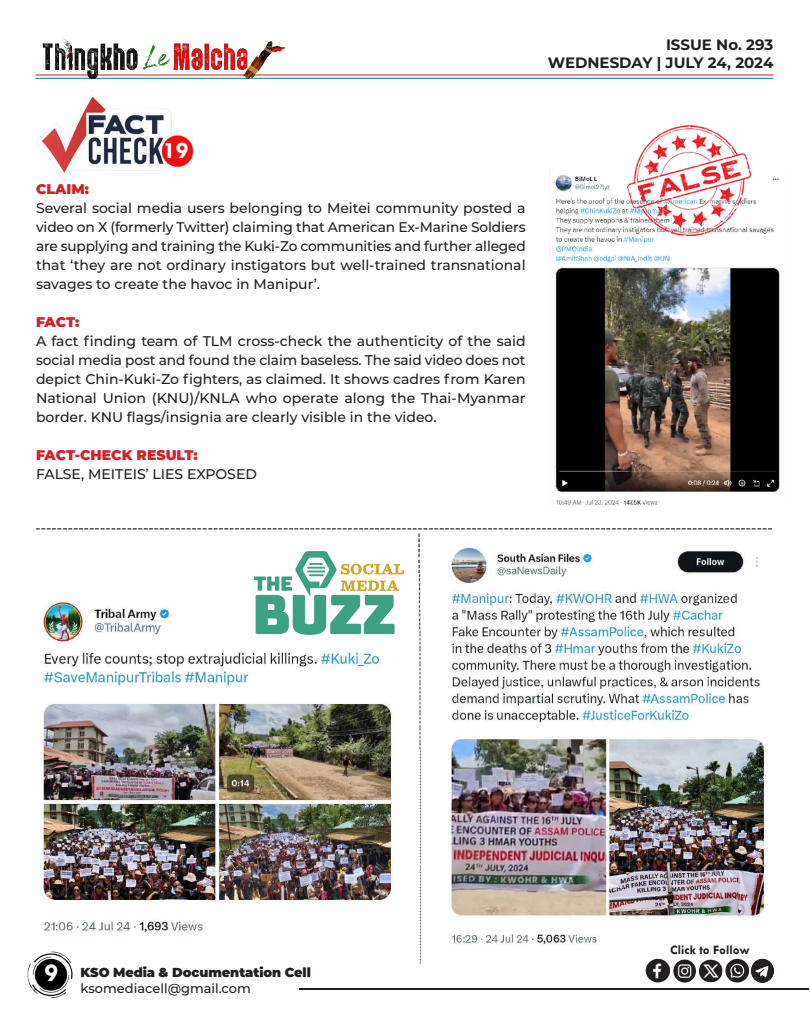
<style>
.page{position:relative;width:810px;height:1013px;background:#fff}
.page>*{position:absolute;margin:0;border:0;box-sizing:border-box;transform-origin:0 0}
.t1{font:700 26px "Tw Cen";color:#fff}
.t2{font:700 24px "Tw Cen";color:#fff}
.t3{font:700 15px/18px "Montserrat";color:#231f20;text-align:right}
.t4{font:500 14px/19px "Montserrat";color:#231f20;text-align:justify}
.t5{font:900 14px "Montserrat";color:#d1232a}
.t6{font:900 13px "Montserrat";letter-spacing:-.005em;color:#231f20}
.t7{font:500 13px "Montserrat";color:#231f20}
.t8{font:700 13px "Tw Cen";color:#231f20}
.t9{font:500 7.8px "Montserrat";color:#231f20}
.s1{font-size:9.7px}
.s2{font-size:10.8px}
.s3{font-size:11.7px}
.s4{font-size:11.4px}
.s5{font-size:13px}
.s6{font-size:13.3px}
</style>
<div class="page">
<hr style="left:299px;top:988px;width:509px;height:1px;background:#231f20">
<img style="left:27px;top:951px;width:46px;height:47px">
<hr style="left:35px;top:74px;width:738px;height:1px;background:#ff002d">
<hr style="left:35px;top:78px;width:738px;height:1px;background:#00848b">
<img style="left:35px;top:38px;width:254px;height:41px">
<img style="left:645px;top:958px;width:129px;height:25px">
<img style="left:449px;top:541px;width:316px;height:404px">
<img style="left:40px;top:601px;width:353px;height:332px">
<img style="left:255px;top:551px;width:148px;height:83px">
<img style="left:549px;top:175px;width:231px;height:331px">
<img style="left:36px;top:90px;width:157px;height:91px">
<img style="left:628px;top:126px;width:123px;height:109px">
<p class="t3" style="left:548px;top:35px;width:227px">ISSUE No. 293<br>WEDNESDAY | JULY 24, 2024</p>
<h2 class="t2" style="left:163px;top:136px;width:27px">19</h2>
<p class="t5" style="left:36px;top:179px;width:54px">CLAIM:</p>
<p class="t4" style="left:36px;top:198px;width:491px">Several social media users belonging to Meitei community posted a video on X (formerly Twitter) claiming that American Ex-Marine Soldiers are supplying and training the Kuki-Zo communities and further alleged that ‘they are not ordinary instigators but well-trained transnational savages to create the havoc in Manipur’.</p>
<p class="t5" style="left:36px;top:312px;width:45px">FACT:</p>
<p class="t4" style="left:36px;top:331px;width:491px">A fact finding team of TLM cross-check the authenticity of the said social media post and found the claim baseless. The said video does not depict Chin-Kuki-Zo fighters, as claimed. It shows cadres from Karen National Union (KNU)/KNLA who operate along the Thai-Myanmar border. KNU flags/insignia are clearly visible in the video.</p>
<p class="t5" style="left:36px;top:445px;width:163px">FACT-CHECK RESULT:</p>
<p class="t4" style="left:36px;top:464px;width:222px">FALSE, MEITEIS’ LIES EXPOSED</p>
<p class="t4" style="left:773px;top:540px;width:739px;rotate:-180deg">-----------------------------------------------------------------------------------------------------------------------------------------</p>
<p class="t9" style="left:415px;top:963px;width:432px;rotate:-90deg">-----------------------------------------------------------------------<span class="s1">--------------------------------</span><span class="s2">-----</span><span class="s3">--</span><span class="s4">------</span><span class="s5">--</span><span class="s6">------</span></p>
<p class="t8" style="left:670px;top:942px;width:81px">Click to Follow</p>
<h1 class="t1" style="left:44px;top:957px;width:15px">9</h1>
<p class="t6" style="left:81px;top:962px;width:232px">KSO Media &amp; Documentation Cell</p>
<p class="t7" style="left:81px;top:978px;width:172px">ksomediacell@gmail.com</p>
</div>
